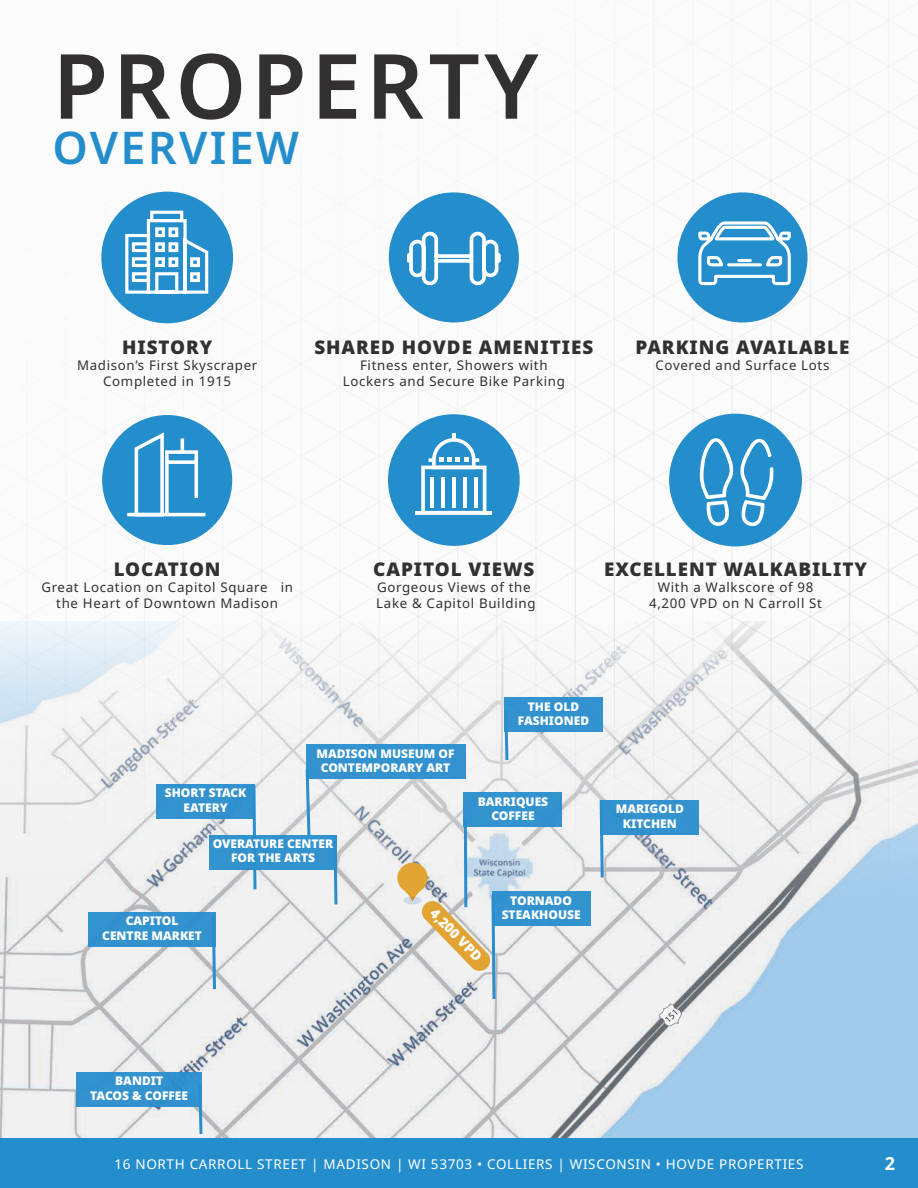
<style>
.page{position:relative;width:918px;height:1188px;background:#fff}
.page>*{position:absolute;margin:0;border:0;box-sizing:border-box;transform-origin:0 0}
.t1{font:600 90px "Noto Sans";letter-spacing:.05em;color:#323031}
.t2{font:600 45px "Noto Sans";letter-spacing:.05em;color:#248ecd}
.t3{font:900 18.9px "Noto Sans";letter-spacing:.05em;color:#323031}
.t4{font:700 18px "Noto Sans";color:#fff}
.t5{font:900 13.65px "Noto Sans";color:#fff}
.t6{font:13.5px "Noto Sans";letter-spacing:.05em;color:#fff}
.t7{font:13.35px/15.9px "Noto Sans";letter-spacing:.05em;color:#323031;text-align:center}
.t8{font:900 12px/14.4px "Noto Sans";color:#fff;text-align:center}
</style>
<div class="page">
<img style="left:4px;top:0;width:914px;height:621px">
<img style="left:0;top:621px;width:918px;height:517px">
<div style="left:0;top:1138px;width:918px;height:50px;background:#248ecd"></div>
<div style="left:677px;top:192px;width:131px;height:130px;background:#248ecd;border-radius:50%"></div>
<svg style="left:698px;top:221px;width:93px;height:65px"></svg>
<div style="left:388px;top:414px;width:132px;height:132px;background:#248ecd;border-radius:50%"></div>
<hr style="left:416px;top:511px;width:76px;height:4px;background:#fff">
<svg style="left:421px;top:433px;width:65px;height:78px"></svg>
<svg style="left:332px;top:832px;width:7px;height:76px"></svg>
<div style="left:492px;top:892px;width:98px;height:34px;background:#3393cf"></div>
<svg style="left:251px;top:782px;width:7px;height:110px"></svg>
<div style="left:157px;top:785px;width:98px;height:34px;background:#3393cf"></div>
<svg style="left:598px;top:797px;width:7px;height:84px"></svg>
<div style="left:601px;top:800px;width:98px;height:34px;background:#3393cf"></div>
<div style="left:464px;top:793px;width:98px;height:34px;background:#3393cf"></div>
<svg style="left:503px;top:707px;width:7px;height:56px"></svg>
<div style="left:504px;top:698px;width:99px;height:34px;background:#3393cf"></div>
<div style="left:209px;top:835px;width:128px;height:34px;background:#3393cf"></div>
<svg style="left:304px;top:766px;width:8px;height:69px"></svg>
<div style="left:306px;top:745px;width:159px;height:34px;background:#3393cf"></div>
<svg style="left:197px;top:1081px;width:7px;height:56px"></svg>
<div style="left:76px;top:1072px;width:126px;height:34px;background:#3392cf"></div>
<svg style="left:210px;top:913px;width:8px;height:79px"></svg>
<div style="left:88px;top:913px;width:128px;height:34px;background:#3393cf"></div>
<svg style="left:397px;top:816px;width:100px;height:186px"></svg>
<div style="left:669px;top:414px;width:133px;height:132px;background:#248ecd;border-radius:50%"></div>
<svg style="left:740px;top:389px;width:34px;height:138px"></svg>
<svg style="left:699px;top:438px;width:35px;height:88px"></svg>
<div style="left:389px;top:192px;width:130px;height:130px;background:#248ecd;border-radius:50%"></div>
<svg style="left:407px;top:231px;width:94px;height:55px"></svg>
<div style="left:101px;top:192px;width:132px;height:131px;background:#248ecd;border-radius:50%"></div>
<svg style="left:125px;top:210px;width:84px;height:84px"></svg>
<div style="left:102px;top:415px;width:130px;height:130px;background:#248ecd;border-radius:50%"></div>
<svg style="left:124px;top:430px;width:82px;height:87px"></svg>
<p class="t1" style="left:52px;top:23px;width:488px">PROPERTY</p>
<p class="t2" style="left:52px;top:116px;width:248px">OVERVIEW</p>
<p class="t3" style="left:122px;top:333px;width:92px">HISTORY</p>
<p class="t7" style="left:77px;top:358px;width:182px">Madison’s First Skyscraper</p>
<p class="t7" style="left:103px;top:374px;width:130px">Completed in 1915</p>
<p class="t3" style="left:314px;top:333px;width:280px">SHARED HOVDE AMENITIES</p>
<p class="t7" style="left:360px;top:358px;width:189px">Fitness enter, Showers with</p>
<p class="t7" style="left:343px;top:374px;width:224px">Lockers and Secure Bike Parking</p>
<p class="t3" style="left:635px;top:333px;width:216px">PARKING AVAILABLE</p>
<p class="t7" style="left:656px;top:358px;width:175px">Covered and Surface Lots</p>
<p class="t3" style="left:114px;top:555px;width:108px">LOCATION</p>
<p class="t7" style="left:41px;top:580px;width:253px">Great Location on Capitol Square in the Heart of Downtown Madison</p>
<p class="t3" style="left:373px;top:555px;width:163px">CAPITOL VIEWS</p>
<p class="t7" style="left:377px;top:580px;width:155px">Gorgeous Views of the</p>
<p class="t7" style="left:376px;top:596px;width:161px">Lake &amp; Capitol Building</p>
<p class="t3" style="left:604px;top:555px;width:264px">EXCELLENT WALKABILITY</p>
<p class="t7" style="left:658px;top:580px;width:157px">With a Walkscore of 98</p>
<p class="t7" style="left:649px;top:596px;width:174px">4,200 VPD on N Carroll St</p>
<p class="t8" style="left:317px;top:746px;width:140px">MADISON MUSEUM OF<br>CONTEMPORARY ART</p>
<p class="t8" style="left:528px;top:699px;width:53px">THE OLD</p>
<p class="t8" style="left:518px;top:714px;width:73px">FASHIONED</p>
<p class="t8" style="left:165px;top:786px;width:83px">SHORT STACK</p>
<p class="t8" style="left:184px;top:800px;width:46px">EATERY</p>
<p class="t8" style="left:616px;top:802px;width:69px">MARIGOLD</p>
<p class="t8" style="left:623px;top:816px;width:55px">KITCHEN</p>
<p class="t8" style="left:478px;top:794px;width:72px">BARRIQUES</p>
<p class="t8" style="left:491px;top:809px;width:45px">COFFEE</p>
<p class="t8" style="left:213px;top:836px;width:122px">OVERATURE CENTER<br>FOR THE ARTS</p>
<p class="t8" style="left:126px;top:914px;width:54px">CAPITOL</p>
<p class="t8" style="left:102px;top:928px;width:101px">CENTRE MARKET</p>
<p class="t8" style="left:115px;top:1074px;width:49px">BANDIT</p>
<p class="t8" style="left:90px;top:1088px;width:99px">TACOS &amp; COFFEE</p>
<p class="t5" style="left:440px;top:903px;width:69px;rotate:46deg">4,200 VPD</p>
<p class="t8" style="left:510px;top:893px;width:63px">TORNADO</p>
<p class="t8" style="left:502px;top:907px;width:80px">STEAKHOUSE</p>
<p class="t6" style="left:114px;top:1155px;width:691px">16 NORTH CARROLL STREET | MADISON | WI 53703 • COLLIERS | WISCONSIN • HOVDE PROPERTIES</p>
<h3 class="t4" style="left:885px;top:1151px;width:12px">2</h3>
</div>
